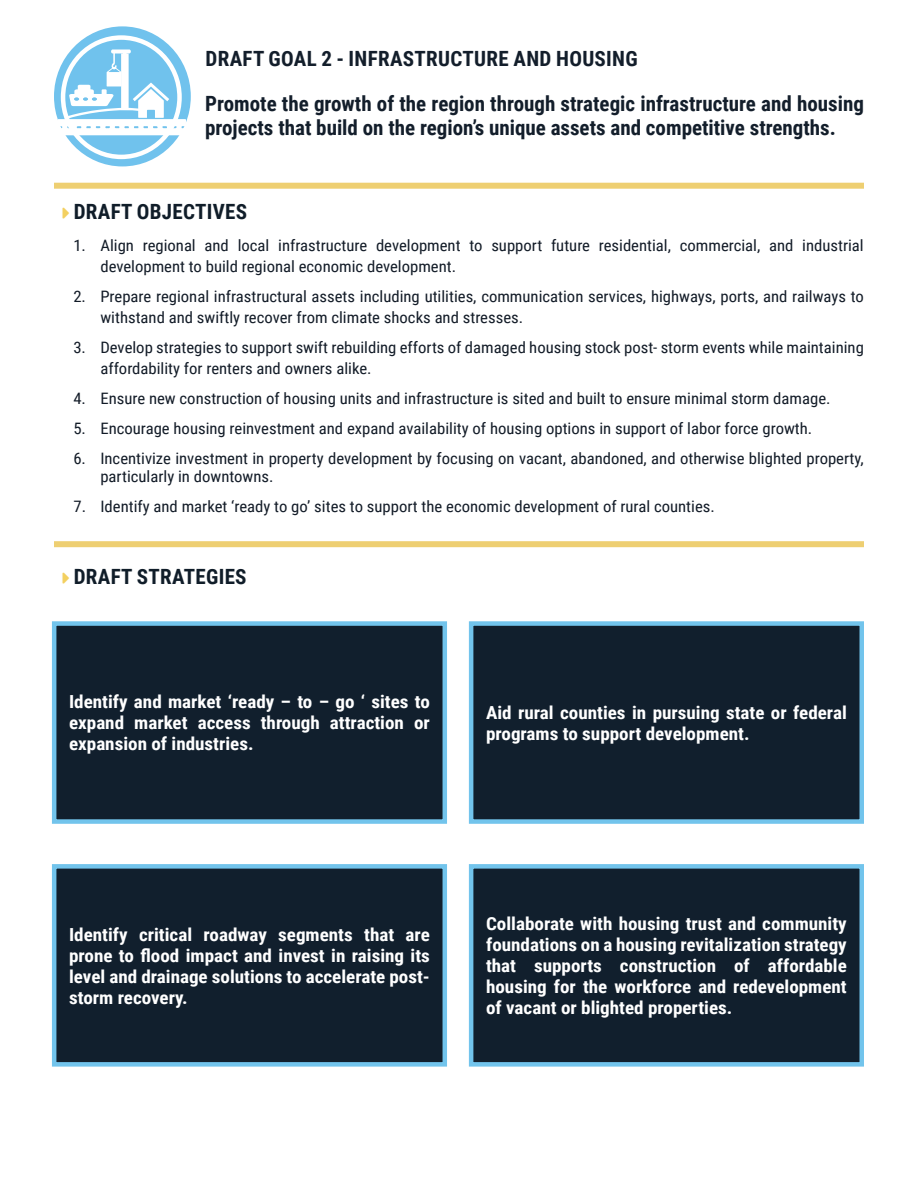
<style>
.page{position:relative;width:918px;height:1188px;background:#fff}
.page>*{position:absolute;margin:0;border:0;box-sizing:border-box;transform-origin:0 0}
.t1{font:700 21px/45px "Roboto Condensed";color:#131e2b}
.t2{font:700 21px "Roboto Condensed";letter-spacing:.015em;color:#101d29}
.t3{font:700 18px/21px "Roboto Condensed";color:#fff;text-align:justify;scale:1.06 1}
.t4{font:15.75px/21px "Roboto Condensed";color:#121b27;scale:1.06 1}
</style>
<div class="page">
<svg style="left:54px;top:26px;width:137px;height:140px;background:#85caef"></svg>
<svg style="left:58px;top:49px;width:128px;height:86px"></svg>
<div style="left:121px;top:53px;width:8px;height:55px;background:#fff"></div>
<div style="left:61px;top:35px;width:121px;height:124px;border:4px solid #fff;border-radius:50%"></div>
<div style="left:54px;top:183px;width:810px;height:6px;background:#eecf72"></div>
<div style="left:54px;top:541px;width:810px;height:6px;background:#eecf72"></div>
<div style="left:52px;top:621px;width:395px;height:203px;background:#111f2d;border:4px solid #72c4ec"></div>
<div style="left:52px;top:864px;width:395px;height:203px;background:#111f2d;border:4px solid #72c4ec"></div>
<div style="left:469px;top:621px;width:395px;height:203px;background:#111f2d;border:4px solid #72c4ec"></div>
<div style="left:469px;top:864px;width:395px;height:203px;background:#111f2d;border:4px solid #72c4ec"></div>
<h1 class="t1" style="left:205px;top:35px;width:660px">DRAFT GOAL 2 - INFRASTRUCTURE AND HOUSING<br>Promote the growth of the region through strategic infrastructure and housing</h1>
<h1 class="t1" style="left:205px;top:104px;width:632px">projects that build on the region’s unique assets and competitive strengths.</h1>
<h1 class="t2" style="left:74px;top:197px;width:175px">DRAFT OBJECTIVES</h1>
<p class="t4" style="left:100px;top:235px;width:722px;text-indent:-27px">1. Align regional and local infrastructure development to support future residential, commercial, and industrial development to build regional economic development.</p>
<p class="t4" style="left:100px;top:286px;width:722px;text-indent:-27px">2. Prepare regional infrastructural assets including utilities, communication services, highways, ports, and railways to withstand and swiftly recover from climate shocks and stresses.</p>
<p class="t4" style="left:100px;top:337px;width:722px;text-indent:-27px">3. Develop strategies to support swift rebuilding efforts of damaged housing stock post- storm events while maintaining affordability for renters and owners alike.</p>
<p class="t4" style="left:73px;top:388px;width:716px">4. Ensure new construction of housing units and infrastructure is sited and built to ensure minimal storm damage.</p>
<p class="t4" style="left:73px;top:418px;width:699px">5. Encourage housing reinvestment and expand availability of housing options in support of labor force growth.</p>
<p class="t4" style="left:100px;top:449px;width:722px;line-height:18px;text-indent:-27px">6. Incentivize investment in property development by focusing on vacant, abandoned, and otherwise blighted property, particularly in downtowns.</p>
<p class="t4" style="left:73px;top:496px;width:607px">7. Identify and market ‘ready to go’ sites to support the economic development of rural counties.</p>
<h1 class="t2" style="left:74px;top:562px;width:174px">DRAFT STRATEGIES</h1>
<p class="t3" style="left:69px;top:691px;width:342px">Identify and market ‘ready – to – go ‘ sites to expand market access through attraction or expansion of industries.</p>
<p class="t3" style="left:486px;top:701px;width:342px">Aid rural counties in pursuing state or federal programs to support development.</p>
<p class="t3" style="left:69px;top:923px;width:342px">Identify critical roadway segments that are prone to flood impact and invest in raising its level and drainage solutions to accelerate post&shy;storm recovery.</p>
<p class="t3" style="left:486px;top:913px;width:342px">Collaborate with housing trust and community foundations on a housing revitalization strategy that supports construction of affordable housing for the workforce and redevelopment of vacant or blighted properties.</p>
</div>
